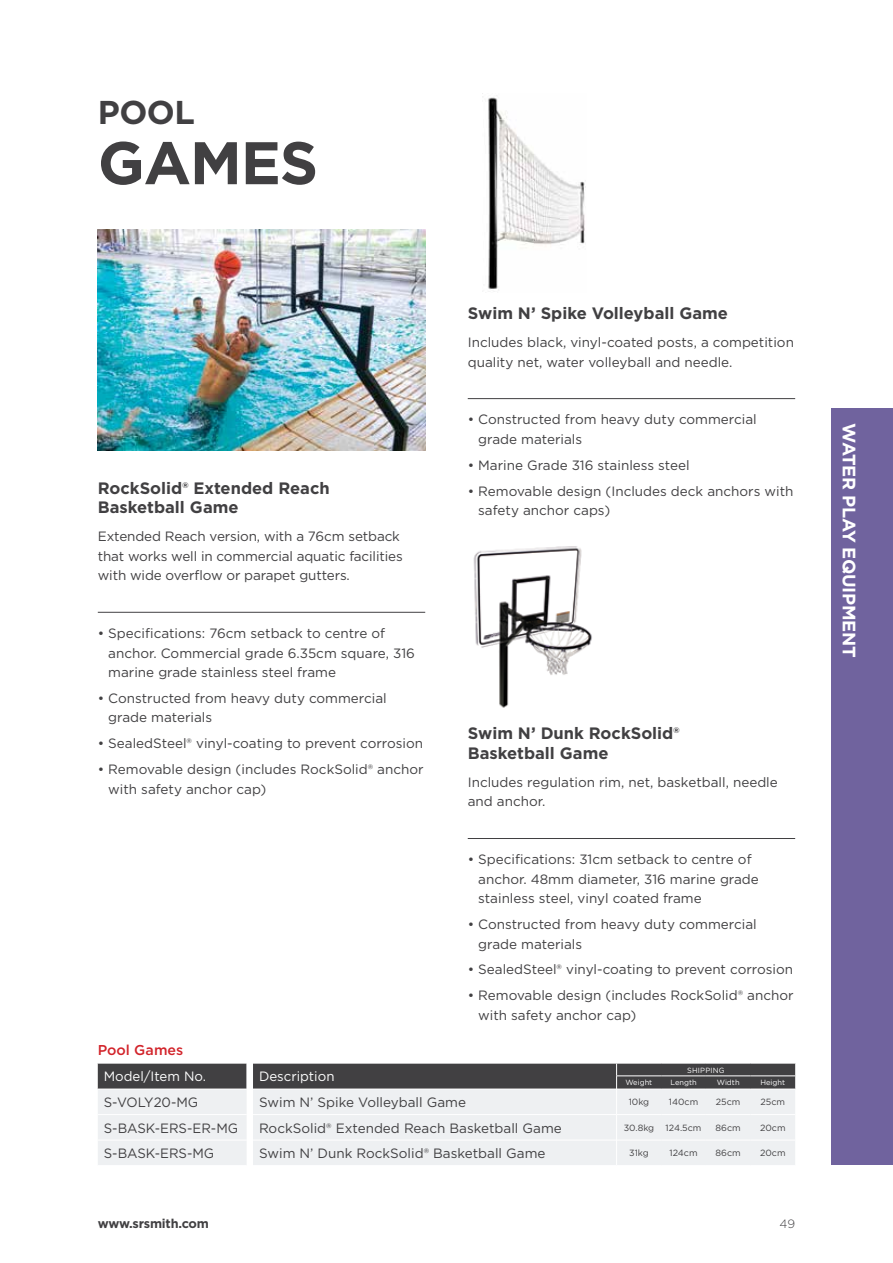
<style>
.page{position:relative;width:893px;height:1263px;background:#fff}
.page>*{position:absolute;margin:0;border:0;box-sizing:border-box;transform-origin:0 0}
.t1{font:700 60px "Gotham";letter-spacing:-.02em;color:#414042}
.t2{font:700 33px "Gotham";color:#414042}
.t3{font:700 18px "Gotham";letter-spacing:-.015em;color:#fff}
.t4{font:700 16.5px/19.5px "Gotham";color:#414042}
.t5{font:500 14.25px "Gotham";color:#d2232a}
.t6{font:13.5px/19.5px "Gotham";color:#414042}
.t7{font:13.5px "Gotham";color:#fff}
.t8{font:700 12.75px "Gotham";letter-spacing:-.015em;color:#414042}
.t9{font:300 12px "Gotham";color:#414042}
.t10{font:9px "Gotham";color:#414042}
.t11{font:7.5px "Gotham";color:#fff}
.t12{font:7.5px "Gotham";letter-spacing:.03em;color:#fff}
</style>
<div class="page">
<hr style="left:468px;top:838px;width:327px;height:1px;background:#414042">
<hr style="left:98px;top:612px;width:327px;height:1px;background:#414042">
<svg style="left:98px;top:1063px;width:697px;height:102px;background:#c6c7c9"></svg>
<img style="left:473px;top:546px;width:119px;height:162px">
<img style="left:98px;top:230px;width:327px;height:220px">
<img style="left:488px;top:95px;width:98px;height:195px">
<hr style="left:468px;top:398px;width:327px;height:1px;background:#414042">
<div style="left:831px;top:408px;width:62px;height:757px;background:#70639e"></div>
<h2 class="t2" style="left:98px;top:91px;width:99px">POOL</h2>
<h1 class="t1" style="left:98px;top:123px;width:222px">GAMES</h1>
<p class="t4" style="left:98px;top:478px;width:233px">RockSolid® Extended Reach<br>Basketball Game</p>
<p class="t6" style="left:98px;top:526px;width:306px">Extended Reach version, with a 76cm setback that works well in commercial aquatic facilities with wide overflow or parapet gutters.</p>
<p class="t6" style="left:108px;top:623px;width:308px;text-indent:-11px">• Specifications: 76cm setback to centre of anchor. Commercial grade 6.35cm square, 316 marine grade stainless steel frame</p>
<p class="t6" style="left:108px;top:688px;width:280px;text-indent:-11px">• Constructed from heavy duty commercial grade materials</p>
<p class="t6" style="left:98px;top:733px;width:327px">• SealedSteel® vinyl-coating to prevent corrosion</p>
<p class="t6" style="left:108px;top:759px;width:317px;text-indent:-11px">• Removable design (includes RockSolid® anchor with safety anchor cap)</p>
<p class="t5" style="left:98px;top:1041px;width:87px">Pool Games</p>
<p class="t7" style="left:104px;top:1068px;width:104px">Model/Item No.</p>
<p class="t7" style="left:259px;top:1068px;width:77px">Description</p>
<p class="t4" style="left:468px;top:303px;width:262px">Swim N’ Spike Volleyball Game</p>
<p class="t6" style="left:468px;top:332px;width:328px">Includes black, vinyl-coated posts, a competition quality net, water volleyball and needle.</p>
<p class="t6" style="left:478px;top:409px;width:280px;text-indent:-11px">• Constructed from heavy duty commercial grade materials</p>
<p class="t6" style="left:468px;top:455px;width:223px">• Marine Grade 316 stainless steel</p>
<p class="t6" style="left:478px;top:481px;width:317px;text-indent:-11px">• Removable design (Includes deck anchors with safety anchor caps)</p>
<p class="t4" style="left:468px;top:724px;width:213px">Swim N’ Dunk RockSolid®<br>Basketball Game</p>
<p class="t6" style="left:468px;top:772px;width:312px">Includes regulation rim, net, basketball, needle and anchor.</p>
<p class="t6" style="left:478px;top:849px;width:282px;text-indent:-11px">• Specifications: 31cm setback to centre of anchor. 48mm diameter, 316 marine grade stainless steel, vinyl coated frame</p>
<p class="t6" style="left:478px;top:914px;width:280px;text-indent:-11px">• Constructed from heavy duty commercial grade materials</p>
<p class="t6" style="left:468px;top:960px;width:327px">• SealedSteel® vinyl-coating to prevent corrosion</p>
<p class="t6" style="left:478px;top:985px;width:317px;text-indent:-11px">• Removable design (includes RockSolid® anchor with safety anchor cap)</p>
<p class="t12" style="left:687px;top:1065px;width:39px">SHIPPING</p>
<p class="t11" style="left:625px;top:1078px;width:28px">Weight</p>
<p class="t11" style="left:670px;top:1078px;width:28px">Length</p>
<p class="t11" style="left:717px;top:1078px;width:24px">Width</p>
<p class="t11" style="left:760px;top:1078px;width:26px">Height</p>
<p class="t6" style="left:104px;top:1092px;width:96px">S-VOLY20-MG</p>
<p class="t6" style="left:259px;top:1092px;width:209px">Swim N’ Spike Volleyball Game</p>
<p class="t10" style="left:629px;top:1096px;width:22px">10kg</p>
<p class="t10" style="left:669px;top:1096px;width:31px">140cm</p>
<p class="t10" style="left:716px;top:1096px;width:26px">25cm</p>
<p class="t10" style="left:761px;top:1096px;width:26px">25cm</p>
<p class="t6" style="left:104px;top:1118px;width:136px">S-BASK-ERS-ER-MG</p>
<p class="t6" style="left:259px;top:1118px;width:304px">RockSolid® Extended Reach Basketball Game</p>
<p class="t10" style="left:624px;top:1122px;width:32px">30.8kg</p>
<p class="t10" style="left:666px;top:1122px;width:37px">124.5cm</p>
<p class="t10" style="left:716px;top:1122px;width:27px">86cm</p>
<p class="t10" style="left:760px;top:1122px;width:27px">20cm</p>
<p class="t6" style="left:104px;top:1143px;width:112px">S-BASK-ERS-MG</p>
<p class="t6" style="left:259px;top:1143px;width:288px">Swim N’ Dunk RockSolid® Basketball Game</p>
<p class="t10" style="left:629px;top:1147px;width:21px">31kg</p>
<p class="t10" style="left:669px;top:1147px;width:30px">124cm</p>
<p class="t10" style="left:716px;top:1147px;width:27px">86cm</p>
<p class="t10" style="left:760px;top:1147px;width:27px">20cm</p>
<p class="t8" style="left:98px;top:1215px;width:113px">www.srsmith.com</p>
<p class="t9" style="left:779px;top:1216px;width:17px">49</p>
<h3 class="t3" style="left:861px;top:423px;width:236px;rotate:90deg">WATER PLAY EQUIPMENT</h3>
</div>
